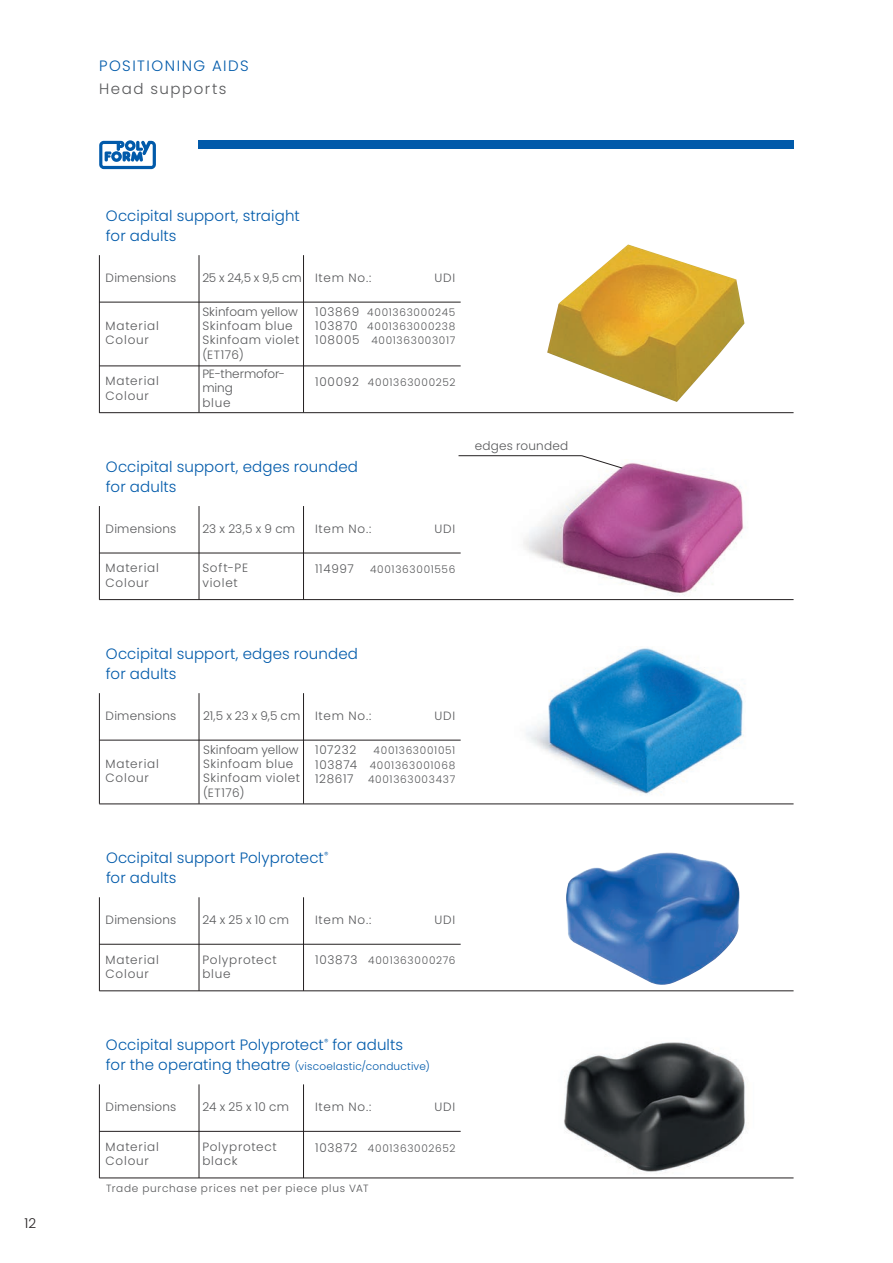
<style>
.page{position:relative;width:893px;height:1263px;background:#fff}
.page>*{position:absolute;margin:0;border:0;box-sizing:border-box;transform-origin:0 0}
.t1{font:300 15px/19.5px "Poppins";letter-spacing:.01em;color:#015aaa}
.t2{font:300 15px "Poppins";letter-spacing:.1em;color:#015aaa}
.t3{font:300 15px "Poppins";letter-spacing:.1em;color:#57585a}
.t4{font:300 13.5px "Poppins";color:#231f20}
.t5{font:300 12px/14.4px "Poppins";letter-spacing:.05em;color:#57585a}
.t6{font:300 12px "Poppins";letter-spacing:.015em;color:#57585a}
.t7{font:300 12px/14.4px "Poppins";letter-spacing:.07em;color:#57585a}
.t8{font:300 12px/14.4px "Poppins";letter-spacing:-.005em;color:#57585a}
.t9{font:300 12px "Poppins";letter-spacing:.02em;color:#57585a}
.t10{font:300 10.5px/14.4px "Poppins";letter-spacing:.07em;color:#57585a;text-align:justify}
.t11{font:300 10.5px "Poppins";letter-spacing:.02em;color:#015aaa}
.s1{font-size:12px}
.s2{font-size:15px}
</style>
<div class="page">
<svg style="left:99px;top:140px;width:57px;height:29px"></svg>
<div style="left:198px;top:140px;width:596px;height:9px;background:#015aaa"></div>
<img style="left:566px;top:852px;width:174px;height:133px">
<hr style="left:199px;top:693px;width:1px;height:111px;background:#231f20">
<hr style="left:99px;top:740px;width:362px;height:1px;background:#231f20">
<hr style="left:99px;top:804px;width:695px;height:1px;background:#231f20">
<hr style="left:303px;top:693px;width:1px;height:111px;background:#231f20">
<img style="left:526px;top:648px;width:217px;height:146px">
<hr style="left:99px;top:693px;width:1px;height:111px;background:#231f20">
<hr style="left:199px;top:255px;width:1px;height:157px;background:#231f20">
<hr style="left:99px;top:302px;width:362px;height:1px;background:#231f20">
<hr style="left:99px;top:412px;width:695px;height:1px;background:#231f20">
<hr style="left:303px;top:255px;width:1px;height:157px;background:#231f20">
<hr style="left:99px;top:255px;width:1px;height:158px;background:#231f20">
<hr style="left:99px;top:366px;width:362px;height:1px;background:#231f20">
<img style="left:547px;top:244px;width:197px;height:158px">
<hr style="left:99px;top:897px;width:1px;height:94px;background:#231f20">
<hr style="left:199px;top:897px;width:1px;height:94px;background:#231f20">
<hr style="left:99px;top:944px;width:362px;height:1px;background:#231f20">
<hr style="left:99px;top:990px;width:695px;height:1px;background:#231f20">
<hr style="left:303px;top:897px;width:1px;height:94px;background:#231f20">
<img style="left:512px;top:1042px;width:282px;height:136px">
<hr style="left:99px;top:1084px;width:1px;height:94px;background:#231f20">
<hr style="left:199px;top:1084px;width:1px;height:94px;background:#231f20">
<hr style="left:99px;top:1131px;width:362px;height:1px;background:#231f20">
<hr style="left:99px;top:1178px;width:695px;height:1px;background:#231f20">
<hr style="left:303px;top:1084px;width:1px;height:94px;background:#231f20">
<img style="left:523px;top:463px;width:221px;height:133px">
<hr style="left:99px;top:506px;width:1px;height:94px;background:#231f20">
<hr style="left:199px;top:506px;width:1px;height:94px;background:#231f20">
<hr style="left:99px;top:553px;width:362px;height:1px;background:#231f20">
<hr style="left:99px;top:599px;width:695px;height:1px;background:#231f20">
<hr style="left:303px;top:506px;width:1px;height:94px;background:#231f20">
<svg style="left:581px;top:455px;width:42px;height:14px"></svg>
<hr style="left:459px;top:455px;width:123px;height:1px;background:#231f20">
<p class="t4" style="left:24px;top:1215px;width:13px">12</p>
<p class="t2" style="left:99px;top:57px;width:151px">POSITIONING AIDS</p>
<p class="t3" style="left:99px;top:80px;width:129px">Head supports</p>
<p class="t1" style="left:106px;top:206px;width:195px">Occipital support, straight for adults</p>
<p class="t5" style="left:202px;top:270px;width:101px">25 x 24,5 x 9,5 cm</p>
<p class="t5" style="left:106px;top:319px;width:55px">Material<br>Colour</p>
<p class="t6" style="left:106px;top:271px;width:72px">Dimensions</p>
<p class="t5" style="left:315px;top:270px;width:58px">Item No.:</p>
<p class="t5" style="left:434px;top:270px;width:22px">UDI</p>
<p class="t5" style="left:202px;top:304px;width:98px">Skinfoam yellow<br>Skinfoam blue<br>Skinfoam violet (ET176)</p>
<p class="t10" style="left:315px;top:305px;width:142px"><span class="s1">103869</span> 4001363000245<br><span class="s1">103870</span> 4001363000238<br><span class="s1">108005</span> 4001363003017</p>
<p class="t5" style="left:106px;top:374px;width:55px">Material<br>Colour</p>
<p class="t8" style="left:202px;top:367px;width:84px">PE-thermofor&shy;ming<br>blue</p>
<p class="t10" style="left:315px;top:375px;width:142px"><span class="s1">100092</span> 4001363000252</p>
<p class="t1" style="left:106px;top:457px;width:253px">Occipital support, edges rounded for adults</p>
<p class="t5" style="left:202px;top:521px;width:94px">23 x 23,5 x 9 cm</p>
<p class="t5" style="left:106px;top:561px;width:55px">Material<br>Colour</p>
<p class="t5" style="left:202px;top:561px;width:47px">Soft-PE violet</p>
<p class="t5" style="left:315px;top:562px;width:41px">114997</p>
<p class="t10" style="left:370px;top:562px;width:87px">4001363001556</p>
<p class="t6" style="left:106px;top:522px;width:72px">Dimensions</p>
<p class="t5" style="left:315px;top:521px;width:58px">Item No.:</p>
<p class="t5" style="left:434px;top:521px;width:22px">UDI</p>
<p class="t9" style="left:475px;top:439px;width:95px">edges rounded</p>
<p class="t1" style="left:106px;top:644px;width:253px">Occipital support, edges rounded for adults</p>
<p class="t5" style="left:203px;top:708px;width:99px">21,5 x 23 x 9,5 cm</p>
<p class="t5" style="left:106px;top:756px;width:55px">Material<br>Colour</p>
<p class="t6" style="left:106px;top:709px;width:72px">Dimensions</p>
<p class="t5" style="left:315px;top:708px;width:58px">Item No.:</p>
<p class="t5" style="left:434px;top:708px;width:22px">UDI</p>
<p class="t5" style="left:203px;top:742px;width:98px">Skinfoam yellow<br>Skinfoam blue<br>Skinfoam violet (ET176)</p>
<p class="t5" style="left:315px;top:743px;width:43px">107232</p>
<p class="t10" style="left:315px;top:744px;width:142px;text-indent:58px">4001363001051<br><span class="s1">103874</span> 4001363001068<br><span class="s1">128617</span> 4001363003437</p>
<p class="t1" style="left:106px;top:848px;width:224px">Occipital support Polyprotect<sup>® </sup>for adults</p>
<p class="t5" style="left:202px;top:913px;width:88px">24 x 25 x 10 cm</p>
<p class="t5" style="left:106px;top:952px;width:55px">Material<br>Colour</p>
<p class="t7" style="left:202px;top:952px;width:76px">Polyprotect blue</p>
<p class="t10" style="left:315px;top:954px;width:142px"><span class="s1">103873</span> 4001363000276</p>
<p class="t6" style="left:106px;top:913px;width:72px">Dimensions</p>
<p class="t5" style="left:315px;top:913px;width:58px">Item No.:</p>
<p class="t5" style="left:434px;top:913px;width:22px">UDI</p>
<p class="t1" style="left:106px;top:1035px;width:299px">Occipital support Polyprotect<sup>®</sup> for adults</p>
<p class="t11" style="left:106px;top:1060px;width:325px"><span class="s2">for the operating theatre</span> (viscoelastic/conductive)</p>
<p class="t5" style="left:202px;top:1100px;width:88px">24 x 25 x 10 cm</p>
<p class="t5" style="left:106px;top:1139px;width:55px">Material<br>Colour</p>
<p class="t7" style="left:202px;top:1139px;width:76px">Polyprotect black</p>
<p class="t10" style="left:315px;top:1141px;width:142px"><span class="s1">103872</span> 4001363002652</p>
<p class="t6" style="left:106px;top:1100px;width:72px">Dimensions</p>
<p class="t5" style="left:315px;top:1100px;width:58px">Item No.:</p>
<p class="t5" style="left:434px;top:1100px;width:22px">UDI</p>
<p class="t10" style="left:106px;top:1181px;width:264px">Trade purchase prices net per piece plus VAT</p>
</div>
